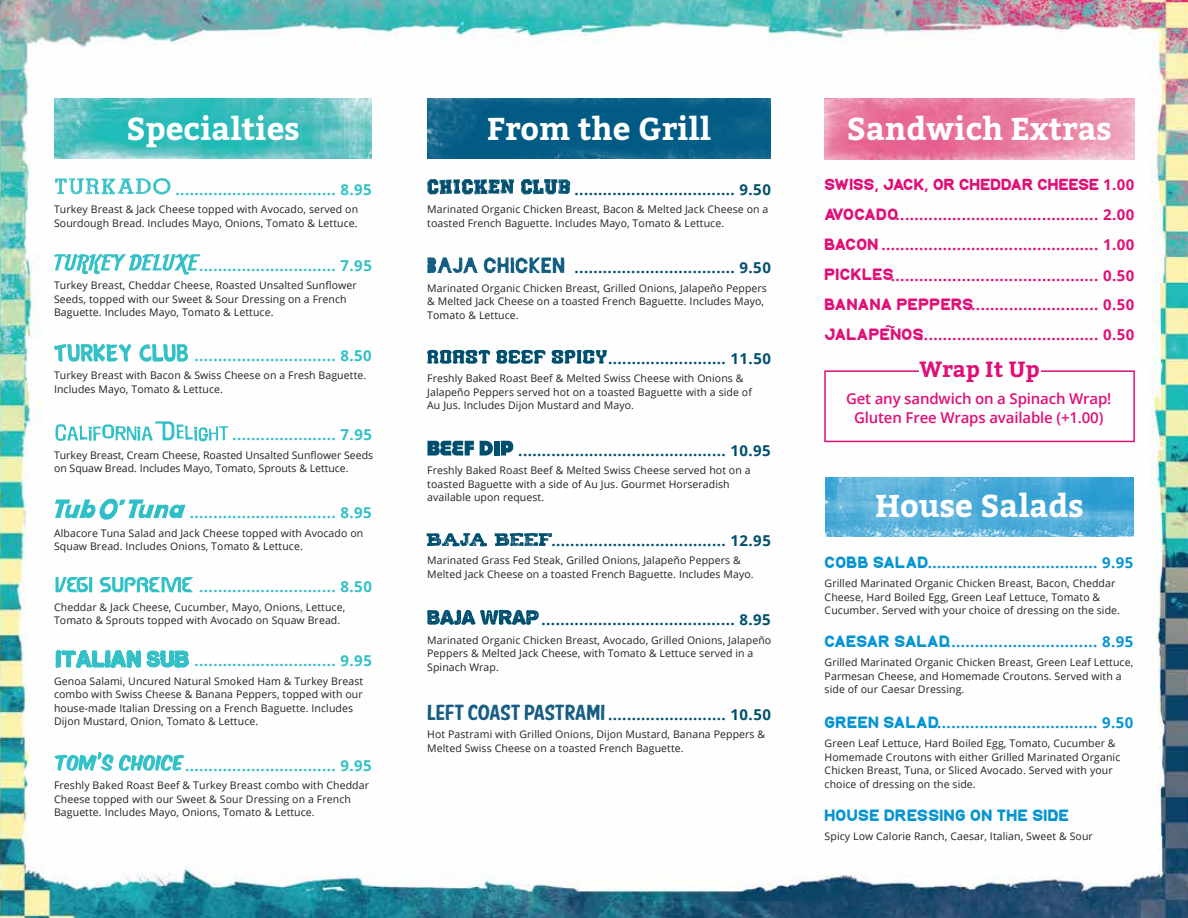
<style>
.page{position:relative;width:1188px;height:918px;background:#fff}
.page>*{position:absolute;margin:0;border:0;box-sizing:border-box;transform-origin:0 0}
.t1{font:700 31.5px "Bitter";color:#fff}
.t2{font:700 21.9px "Bitter";color:#e00f78}
.t3{font:700 15px "Open Sans";letter-spacing:.03em;color:#004f6e}
.t4{font:700 15px "Open Sans";letter-spacing:.03em;color:#33c0c7}
.t5{font:700 15px "Open Sans";letter-spacing:.03em;color:#e10f78}
.t6{font:700 15px "Open Sans";color:#0794d2}
.t7{font:600 15px/19.5px "Open Sans";letter-spacing:-.01em;color:#e00f78;text-align:center}
.t8{font:15px "LMAO";letter-spacing:.03em;color:#0794d2}
.t9{font:15px/30px "LMAO";letter-spacing:.03em;color:#e10f78}
.t10{font:15px "LMAO";color:#e10f78}
.t11{font:14.7px "LMAO";letter-spacing:.015em;color:#e10f78}
.t12{font:10.5px/13.5px "Open Sans";letter-spacing:.01em;color:#231f20}
.s1{font-family:"Open Sans";font-weight:700}
.s2{font-family:"Open Sans";font-weight:700;font-size:15px}
.s3{font-family:"LMAO";font-weight:400}
.s4{font-family:"American Purpose Casual 01";font-weight:400;font-size:21.9px;color:#165d83}
</style>
<div class="page">
<img style="left:0;top:0;width:1188px;height:918px">
<img style="left:427px;top:98px;width:343px;height:61px">
<img style="left:825px;top:98px;width:309px;height:62px">
<img style="left:55px;top:98px;width:317px;height:60px">
<svg style="left:427px;top:179px;width:87px;height:15px"></svg>
<svg style="left:521px;top:179px;width:49px;height:15px"></svg>
<svg style="left:427px;top:257px;width:51px;height:16px"></svg>
<svg style="left:484px;top:257px;width:80px;height:16px"></svg>
<svg style="left:427px;top:350px;width:63px;height:14px"></svg>
<svg style="left:496px;top:350px;width:50px;height:14px"></svg>
<svg style="left:552px;top:350px;width:55px;height:14px"></svg>
<svg style="left:427px;top:441px;width:47px;height:15px"></svg>
<svg style="left:480px;top:441px;width:13px;height:15px"></svg>
<div style="left:494px;top:441px;width:5px;height:15px;background:#004f6e"></div>
<svg style="left:501px;top:441px;width:12px;height:15px"></svg>
<svg style="left:426px;top:533px;width:61px;height:13px"></svg>
<svg style="left:495px;top:533px;width:57px;height:14px"></svg>
<svg style="left:427px;top:610px;width:112px;height:15px"></svg>
<img style="left:825px;top:477px;width:309px;height:59px">
<svg style="left:55px;top:178px;width:116px;height:17px"></svg>
<svg style="left:54px;top:254px;width:146px;height:21px"></svg>
<svg style="left:54px;top:344px;width:77px;height:18px"></svg>
<svg style="left:140px;top:344px;width:48px;height:18px"></svg>
<svg style="left:55px;top:421px;width:173px;height:20px"></svg>
<svg style="left:56px;top:577px;width:36px;height:15px"></svg>
<svg style="left:100px;top:577px;width:93px;height:15px"></svg>
<svg style="left:55px;top:752px;width:58px;height:19px"></svg>
<svg style="left:119px;top:755px;width:65px;height:16px"></svg>
<svg style="left:55px;top:499px;width:131px;height:21px"></svg>
<svg style="left:56px;top:650px;width:85px;height:19px"></svg>
<svg style="left:147px;top:650px;width:42px;height:18px"></svg>
<div style="left:824px;top:370px;width:311px;height:72px;border:2px solid #e00f78"></div>
<div style="left:919px;top:355px;width:122px;height:32px;background:#fff"></div>
<svg style="left:885px;top:325px;width:11px;height:5px"></svg>
<h1 class="t1" style="left:127px;top:108px;width:175px">Specialties</h1>
<h1 class="t1" style="left:487px;top:108px;width:225px">From the Grill</h1>
<h1 class="t1" style="left:847px;top:108px;width:267px">Sandwich Extras</h1>
<h3 class="t4" style="left:176px;top:179px;width:198px">.................................. 8.95</h3>
<p class="t12" style="left:54px;top:203px;width:306px">Turkey Breast &amp; Jack Cheese topped with Avocado, served on<br>Sourdough Bread. Includes Mayo, Onions, Tomato &amp; Lettuce.</p>
<h3 class="t11" style="left:824px;top:178px;width:312px">SWISS<span class="s1">,</span> JACK<span class="s1">,</span> OR CHEDDAR CHEESE <span class="s2">1.00</span></h3>
<h3 class="t10" style="left:824px;top:208px;width:75px">AVOCADO</h3>
<h3 class="t5" style="left:824px;top:234px;width:311px"><span class="s3">BACON</span> .............................................. 1.00</h3>
<h3 class="t9" style="left:824px;top:260px;width:150px">PICKLES<br>BANANA PEPPERS<br>JALAPENOS</h3>
<h3 class="t3" style="left:575px;top:179px;width:198px">.................................. 9.50</h3>
<p class="t12" style="left:427px;top:203px;width:343px">Marinated Organic Chicken Breast, Bacon &amp; Melted Jack Cheese on a toasted French Baguette. Includes Mayo, Tomato &amp; Lettuce.</p>
<h3 class="t3" style="left:575px;top:257px;width:198px">.................................. 9.50</h3>
<p class="t12" style="left:427px;top:281px;width:341px">Marinated Organic Chicken Breast, Grilled Onions, Jalapeño Peppers &amp; Melted Jack Cheese on a toasted French Baguette. Includes Mayo,<br>Tomato &amp; Lettuce.</p>
<h3 class="t3" style="left:608px;top:348px;width:164px">......................... 11.50</h3>
<p class="t12" style="left:427px;top:371px;width:326px">Freshly Baked Roast Beef &amp; Melted Swiss Cheese with Onions &amp;<br>Jalapeño Peppers served hot on a toasted Baguette with a side of<br>Au Jus. Includes Dijon Mustard and Mayo.</p>
<h3 class="t3" style="left:518px;top:439px;width:254px">............................................ 10.95</h3>
<p class="t12" style="left:427px;top:463px;width:325px">Freshly Baked Roast Beef &amp; Melted Swiss Cheese served hot on a toasted Baguette with a side of Au Jus. Gourmet Horseradish available upon request.</p>
<h3 class="t3" style="left:551px;top:530px;width:221px">..................................... 12.95</h3>
<p class="t12" style="left:427px;top:554px;width:328px">Marinated Grass Fed Steak, Grilled Onions, Jalapeño Peppers &amp;<br>Melted Jack Cheese on a toasted French Baguette. Includes Mayo.</p>
<h3 class="t3" style="left:541px;top:609px;width:231px">......................................... 8.95</h3>
<p class="t12" style="left:427px;top:633px;width:346px">Marinated Organic Chicken Breast, Avocado, Grilled Onions, Jalapeño<br>Peppers &amp; Melted Jack Cheese, with Tomato &amp; Lettuce served in a<br>Spinach Wrap.</p>
<h3 class="t3" style="left:427px;top:704px;width:345px"><span class="s4">LEFT COAST PASTRAMI</span> ......................... 10.50</h3>
<p class="t12" style="left:427px;top:727px;width:340px">Hot Pastrami with Grilled Onions, Dijon Mustard, Banana Peppers &amp;<br>Melted Swiss Cheese on a toasted French Baguette.</p>
<h3 class="t5" style="left:896px;top:204px;width:240px">........................................... 2.00</h3>
<h3 class="t4" style="left:199px;top:255px;width:174px">............................. 7.95</h3>
<p class="t12" style="left:54px;top:278px;width:304px">Turkey Breast, Cheddar Cheese, Roasted Unsalted Sunflower<br>Seeds, topped with our Sweet &amp; Sour Dressing on a French<br>Baguette. Includes Mayo, Tomato &amp; Lettuce.</p>
<h3 class="t4" style="left:194px;top:345px;width:179px">.............................. 8.50</h3>
<p class="t12" style="left:54px;top:369px;width:314px">Turkey Breast with Bacon &amp; Swiss Cheese on a Fresh Baguette.<br>Includes Mayo, Tomato &amp; Lettuce.</p>
<h3 class="t4" style="left:232px;top:424px;width:141px">...................... 7.95</h3>
<p class="t12" style="left:54px;top:448px;width:321px">Turkey Breast, Cream Cheese, Roasted Unsalted Sunflower Seeds on Squaw Bread. Includes Mayo, Tomato, Sprouts &amp; Lettuce.</p>
<h3 class="t5" style="left:891px;top:265px;width:245px">............................................ 0.50</h3>
<h3 class="t5" style="left:966px;top:294px;width:169px">............................ 0.50</h3>
<h3 class="t5" style="left:919px;top:324px;width:217px">...................................... 0.50</h3>
<h2 class="t2" style="left:919px;top:355px;width:122px">Wrap It Up</h2>
<h3 class="t7" style="left:846px;top:388px;width:267px">Get any sandwich on a Spinach Wrap!<br>Gluten Free Wraps available (+1.00)</h3>
<h1 class="t1" style="left:875px;top:486px;width:210px">House Salads</h1>
<h3 class="t6" style="left:824px;top:552px;width:311px"><span class="s3">COBB SALAD</span>.................................... 9.95</h3>
<p class="t12" style="left:825px;top:577px;width:297px">Grilled Marinated Organic Chicken Breast, Bacon, Cheddar<br>Cheese, Hard Boiled Egg, Green Leaf Lettuce, Tomato &amp;<br>Cucumber. Served with your choice of dressing on the side.</p>
<h3 class="t6" style="left:824px;top:631px;width:311px"><span class="s3">CAESAR SALAD</span>................................ 8.95</h3>
<p class="t12" style="left:825px;top:655px;width:310px">Grilled Marinated Organic Chicken Breast, Green Leaf Lettuce,<br>Parmesan Cheese, and Homemade Croutons. Served with a side of our Caesar Dressing.</p>
<h3 class="t8" style="left:824px;top:716px;width:116px">GREEN SALAD</h3>
<h3 class="t4" style="left:190px;top:502px;width:184px">............................... 8.95</h3>
<p class="t12" style="left:54px;top:526px;width:311px">Albacore Tuna Salad and Jack Cheese topped with Avocado on<br>Squaw Bread. Includes Onions, Tomato &amp; Lettuce.</p>
<h3 class="t4" style="left:199px;top:576px;width:174px">............................. 8.50</h3>
<p class="t12" style="left:54px;top:600px;width:293px">Cheddar &amp; Jack Cheese, Cucumber, Mayo, Onions, Lettuce,<br>Tomato &amp; Sprouts topped with Avocado on Squaw Bread.</p>
<h3 class="t4" style="left:194px;top:650px;width:179px">.............................. 9.95</h3>
<p class="t12" style="left:54px;top:674px;width:311px">Genoa Salami, Uncured Natural Smoked Ham &amp; Turkey Breast combo with Swiss Cheese &amp; Banana Peppers, topped with our house-made Italian Dressing on a French Baguette. Includes Dijon Mustard, Onion, Tomato &amp; Lettuce.</p>
<h3 class="t6" style="left:932px;top:712px;width:203px">................................... 9.50</h3>
<p class="t12" style="left:825px;top:737px;width:297px">Green Leaf Lettuce, Hard Boiled Egg, Tomato, Cucumber &amp; Homemade Croutons with either Grilled Marinated Organic Chicken Breast, Tuna, or Sliced Avocado. Served with your choice of dressing on the side.</p>
<h3 class="t4" style="left:185px;top:755px;width:188px">................................ 9.95</h3>
<p class="t12" style="left:54px;top:779px;width:316px">Freshly Baked Roast Beef &amp; Turkey Breast combo with Cheddar<br>Cheese topped with our Sweet &amp; Sour Dressing on a French<br>Baguette. Includes Mayo, Onions, Tomato &amp; Lettuce.</p>
<h3 class="t8" style="left:824px;top:809px;width:246px">HOUSE DRESSING ON THE SIDE<span class="s1">:</span></h3>
<p class="t12" style="left:825px;top:829px;width:270px">Spicy Low Calorie Ranch, Caesar, Italian, Sweet &amp; Sour</p>
</div>
